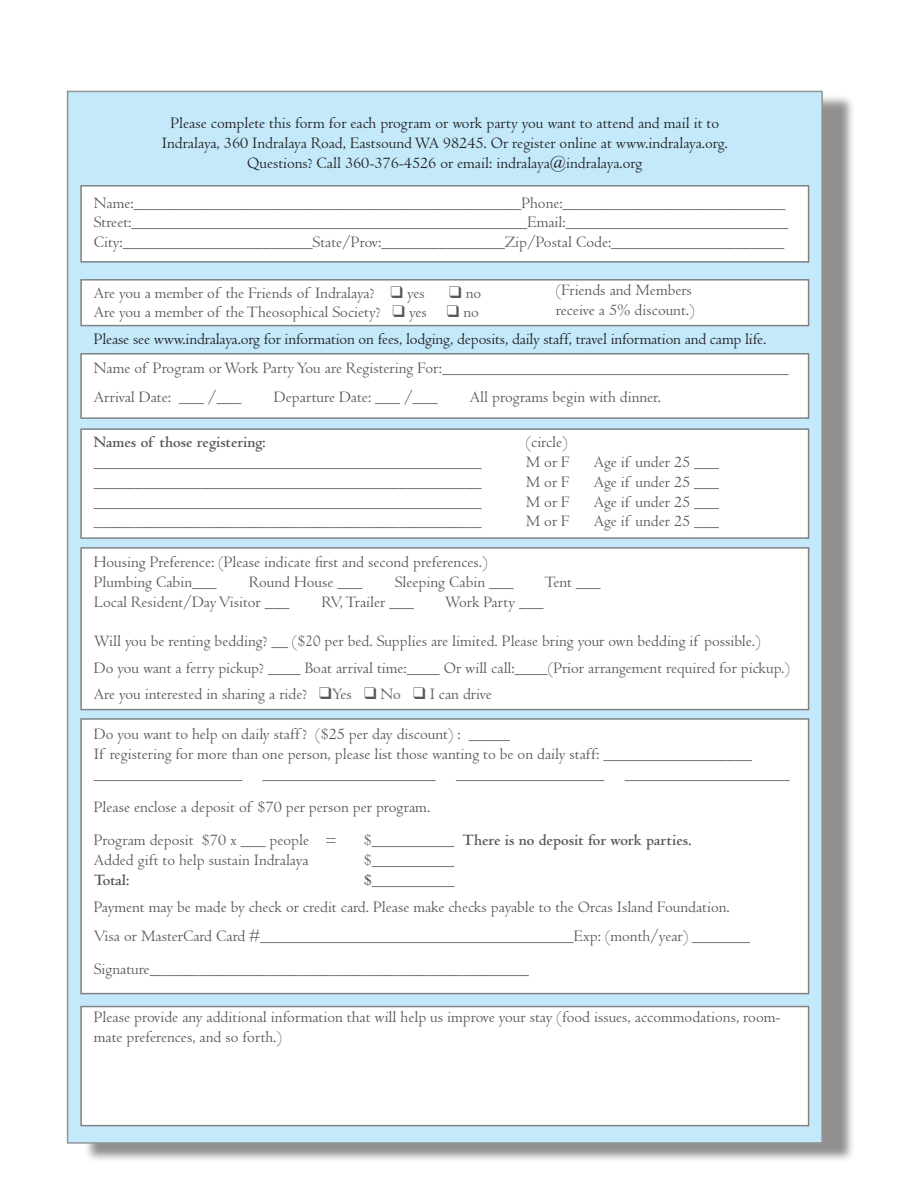
<style>
.page{position:relative;width:918px;height:1188px;background:#fff}
.page>*{position:absolute;margin:0;border:0;box-sizing:border-box;transform-origin:0 0}
.t1{font:16.5px/19.8px "Centaur";color:#57585a}
.t2{font:16.5px "Centaur";color:#231f20}
.t3{font:700 16.5px "Centaur";color:#57585a}
.s1{font-weight:700}
.s2{font-family:"Goudy";font-size:15px}
.s3{font-weight:400}
</style>
<div class="page">
<div style="left:83px;top:93px;width:773px;height:1070px;background:#231f20;opacity:.5"></div>
<div style="left:67px;top:91px;width:756px;height:1053px;background:#c3e9fa;border:2px solid #939598"></div>
<div style="left:80px;top:185px;width:729px;height:78px;background:#fff;border:2px solid #808285"></div>
<div style="left:80px;top:279px;width:729px;height:47px;background:#fff;border:2px solid #808285"></div>
<div style="left:80px;top:353px;width:729px;height:66px;background:#fff;border:2px solid #808285"></div>
<div style="left:80px;top:428px;width:729px;height:111px;background:#fff;border:2px solid #808285"></div>
<div style="left:80px;top:718px;width:729px;height:276px;background:#fff;border:2px solid #808285"></div>
<div style="left:80px;top:547px;width:729px;height:163px;background:#fff;border:2px solid #808285"></div>
<div style="left:80px;top:1006px;width:729px;height:120px;background:#fff;border:2px solid #808285"></div>
<p class="t2" style="left:171px;top:114px;width:550px">Please complete this form for each program or work party you want to attend and mail it to</p>
<p class="t2" style="left:162px;top:134px;width:567px">Indralaya, 360 Indralaya Road, Eastsound WA 98245. Or register online at www.indralaya.org.</p>
<p class="t2" style="left:247px;top:154px;width:397px">Questions? Call 360-376-4526 or email: indralaya@indralaya.org</p>
<p class="t1" style="left:94px;top:193px;width:696px">Name:_______________________________________________Phone:___________________________<br>Street:________________________________________________Email:___________________________</p>
<p class="t1" style="left:94px;top:233px;width:692px">City:_______________________State/Prov:_______________Zip/Postal Code:_____________________</p>
<p class="t1" style="left:94px;top:283px;width:333px">Are you a member of the Friends of Indralaya? ❑ yes</p>
<p class="t1" style="left:449px;top:283px;width:34px">❑ no</p>
<p class="t1" style="left:94px;top:303px;width:387px">Are you a member of the Theosophical Society? ❑ yes ❑ no</p>
<p class="t2" style="left:94px;top:330px;width:674px">Please see www.indralaya.org for information on fees, lodging, deposits, daily staff, travel information and camp life.</p>
<p class="t1" style="left:94px;top:359px;width:696px">Name of Program or Work Party You are Registering For:<span class="s1">__________________________________________</span></p>
<p class="t1" style="left:94px;top:387px;width:149px">Arrival Date: ___ /___</p>
<p class="t1" style="left:274px;top:387px;width:165px">Departure Date: ___ /___</p>
<p class="t1" style="left:470px;top:387px;width:193px">All programs begin with dinner.</p>
<p class="t3" style="left:94px;top:433px;width:173px">Names of those registering:</p>
<p class="t1" style="left:526px;top:433px;width:44px">(circle)</p>
<p class="t1" style="left:94px;top:452px;width:389px">_______________________________________________</p>
<p class="t1" style="left:556px;top:281px;width:138px">(Friends and Members</p>
<p class="t1" style="left:556px;top:301px;width:140px">receive a 5% discount.)</p>
<p class="t1" style="left:526px;top:452px;width:45px">M or F</p>
<p class="t1" style="left:594px;top:452px;width:127px">Age if under 25 ___</p>
<p class="t1" style="left:94px;top:472px;width:389px">_______________________________________________</p>
<p class="t1" style="left:94px;top:492px;width:389px">_______________________________________________</p>
<p class="t1" style="left:94px;top:512px;width:389px">_______________________________________________</p>
<p class="t1" style="left:526px;top:472px;width:45px">M or F</p>
<p class="t1" style="left:594px;top:472px;width:127px">Age if under 25 ___</p>
<p class="t1" style="left:526px;top:492px;width:45px">M or F</p>
<p class="t1" style="left:594px;top:492px;width:127px">Age if under 25 ___</p>
<p class="t1" style="left:526px;top:512px;width:45px">M or F</p>
<p class="t1" style="left:594px;top:512px;width:127px">Age if under 25 ___</p>
<p class="t1" style="left:94px;top:552px;width:395px">Housing Preference: (Please indicate first and second preferences.)</p>
<p class="t1" style="left:94px;top:572px;width:125px">Plumbing Cabin___</p>
<p class="t1" style="left:249px;top:572px;width:115px">Round House ___</p>
<p class="t1" style="left:395px;top:572px;width:121px">Sleeping Cabin ___</p>
<p class="t1" style="left:545px;top:572px;width:58px">Tent ___</p>
<p class="t1" style="left:94px;top:592px;width:197px">Local Resident/Day Visitor ___</p>
<p class="t1" style="left:322px;top:592px;width:94px">RV, Trailer ___</p>
<p class="t1" style="left:445px;top:592px;width:101px">Work Party ___</p>
<p class="t1" style="left:94px;top:632px;width:668px">Will you be renting bedding? __ ($<span class="s2">20</span> per bed. Supplies are limited. Please bring your own bedding if possible.)</p>
<p class="t1" style="left:94px;top:658px;width:698px">Do you want a ferry pickup? ____ Boat arrival time:____ Or will call:____(Prior arrangement required for pickup.)</p>
<p class="t1" style="left:94px;top:685px;width:400px">Are you interested in sharing a ride? ❑Yes ❑ No ❑ I can drive</p>
<p class="t1" style="left:94px;top:725px;width:418px">Do you want to help on daily staff ? ($25 per day discount) : _____</p>
<p class="t1" style="left:94px;top:744px;width:660px">If registering for more than one person, please list those wanting to be on daily staff: __________________</p>
<p class="t1" style="left:94px;top:764px;width:697px">__________________ _____________________ __________________ ____________________</p>
<p class="t1" style="left:94px;top:798px;width:338px">Please enclose a deposit of $70 per person per program.</p>
<p class="t1" style="left:94px;top:831px;width:244px">Program deposit $70 x ___ people =</p>
<p class="t3" style="left:364px;top:832px;width:329px"><span class="s3">$__________</span> There is no deposit for work parties.</p>
<p class="t1" style="left:94px;top:851px;width:216px">Added gift to help sustain Indralaya</p>
<p class="t1" style="left:364px;top:851px;width:92px">$__________</p>
<p class="t3" style="left:94px;top:871px;width:37px">Total:</p>
<p class="t3" style="left:364px;top:871px;width:92px">$__________</p>
<p class="t1" style="left:94px;top:897px;width:637px">Payment may be made by check or credit card. Please make checks payable to the Orcas Island Foundation.</p>
<p class="t1" style="left:94px;top:926px;width:658px">Visa or MasterCard Card #______________________________________Exp: (month/year) _______</p>
<p class="t1" style="left:94px;top:959px;width:437px">Signature______________________________________________</p>
<p class="t1" style="left:94px;top:1008px;width:688px">Please provide any additional information that will help us improve your stay (food issues, accommodations, room&shy;mate preferences, and so forth.)</p>
</div>
